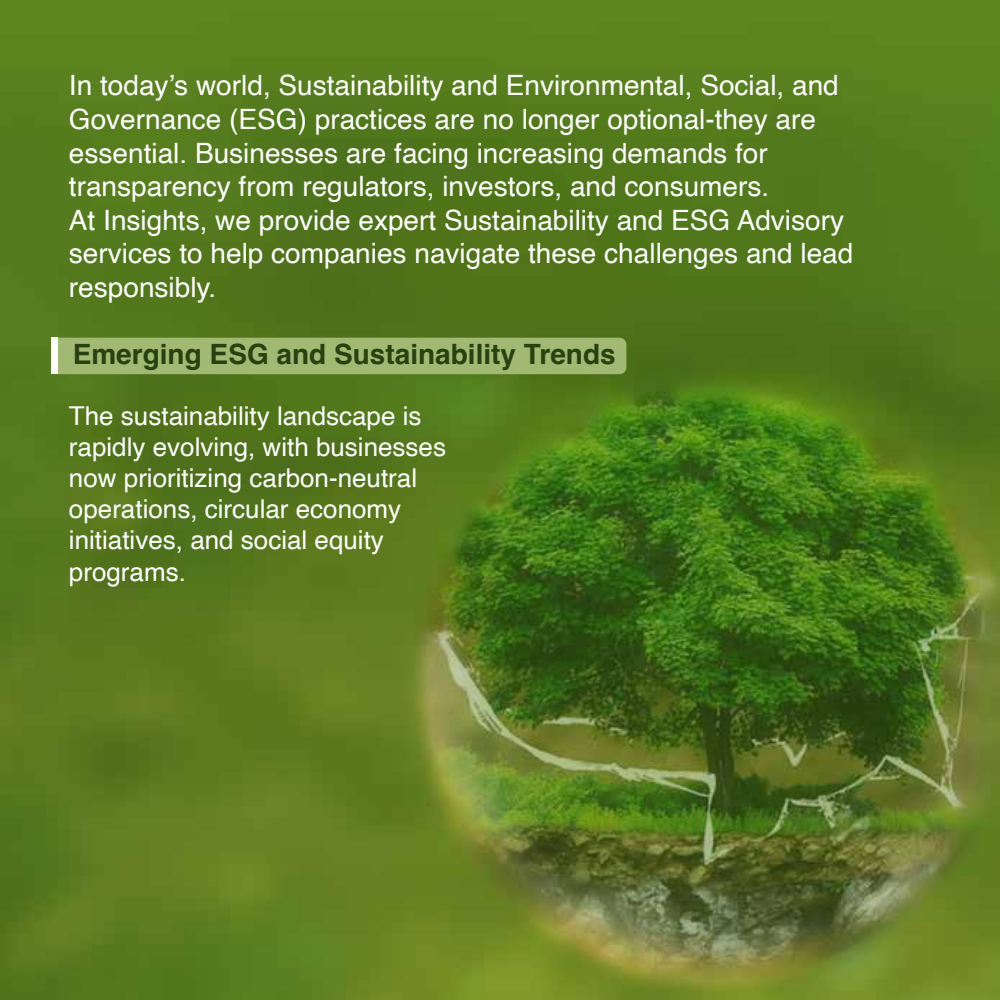
<style>
.page{position:relative;width:1000px;height:1000px;background:#fff}
.page>*{position:absolute;margin:0;border:0;box-sizing:border-box;transform-origin:0 0}
.t1{font:28px/33.6px "Helvetica";color:#fff}
.t2{font:700 28px "Helvetica";color:#284110}
.t3{font:26px/31.2px "Helvetica";color:#fff}
</style>
<div class="page">
<img style="left:0;top:0;width:1000px;height:1000px">
<div style="left:58px;top:338px;width:568px;height:36px;background:#a1b972"></div>
<div style="left:51px;top:338px;width:7px;height:36px;background:#fff"></div>
<p class="t1" style="left:69px;top:70px;width:786px">In today’s world, Sustainability and Environmental, Social, and Governance (ESG) practices are no longer optional-they are essential. Businesses are facing increasing demands for transparency from regulators, investors, and consumers.<br>At Insights, we provide expert Sustainability and ESG Advisory services to help companies navigate these challenges and lead responsibly.</p>
<p class="t2" style="left:73px;top:337px;width:545px">Emerging ESG and Sustainability Trends</p>
<p class="t3" style="left:69px;top:401px;width:379px">The sustainability landscape is rapidly evolving, with businesses now prioritizing carbon-neutral operations, circular economy initiatives, and social equity programs.</p>
</div>
